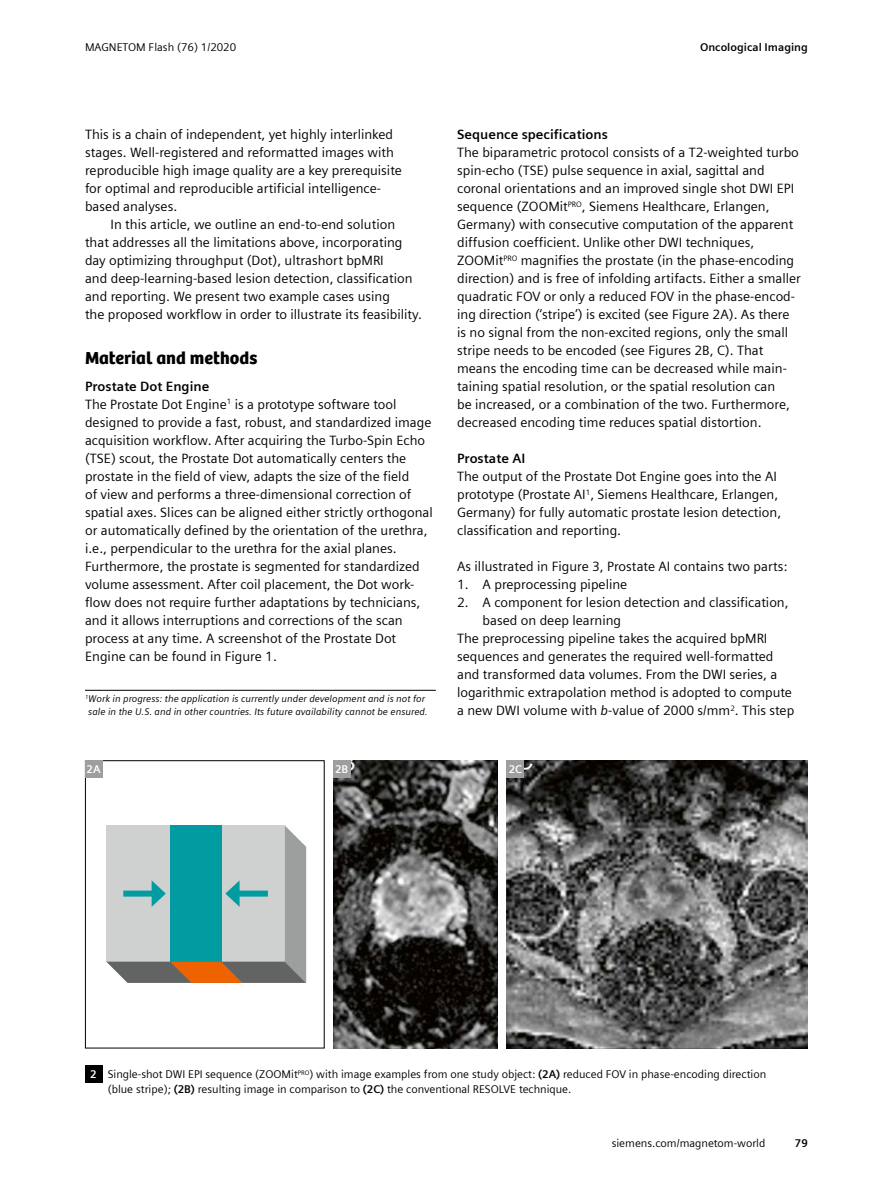
<style>
.page{position:relative;width:893px;height:1191px;background:#fff}
.page>*{position:absolute;margin:0;border:0;box-sizing:border-box;transform-origin:0 0}
.t1{font:18px "SH Bree Headline Regular";color:#000}
.t2{font:13.5px/18px "Siemens Sans";color:#000}
.t3{font:700 13.5px "Siemens Sans";color:#000}
.t4{font:11.25px/15px "Siemens Sans";color:#000}
.t5{font:700 11.25px "Siemens Sans";color:#000}
.t6{font:700 11.25px "Siemens Sans";color:#fff}
.t7{font:italic 9.75px/13.5px "Siemens Sans";color:#000;text-align:center}
.s1{font-weight:700}
.s2{font-style:italic}
.s3{font-weight:700;color:#fff}
</style>
<div class="page">
<hr style="left:85px;top:690px;width:351px;height:1px;background:#000">
<div style="left:85px;top:1065px;width:17px;height:17px;background:#000"></div>
<img style="left:507px;top:760px;width:301px;height:288px">
<div style="left:507px;top:760px;width:17px;height:17px;background:#9d9e9e"></div>
<img style="left:333px;top:760px;width:165px;height:288px">
<div style="left:333px;top:760px;width:17px;height:17px;background:#9d9e9e"></div>
<div style="left:85px;top:760px;width:240px;height:288px;border:1px solid #000"></div>
<svg style="left:106px;top:825px;width:200px;height:158px;background:#8fb2b0"></svg>
<div style="left:85px;top:760px;width:17px;height:17px;background:#9d9e9e"></div>
<p class="t4" style="left:85px;top:39px;width:153px">MAGNETOM Flash (76) 1/2020</p>
<p class="t5" style="left:700px;top:39px;width:109px">Oncological Imaging</p>
<p class="t2" style="left:85px;top:124px;width:318px">This is a chain of independent, yet highly interlinked stages. Well-registered and reformatted images with reproducible high image quality are a key prerequisite for optimal and reproducible artificial intelligence&shy;based analyses.</p>
<p class="t2" style="left:85px;top:214px;width:338px;text-indent:26px">In this article, we outline an end-to-end solution that addresses all the limitations above, incorporating day optimizing throughput (Dot), ultrashort bpMRI<br>and deep-learning-based lesion detection, classification and reporting. We present two example cases using<br>the proposed workflow in order to illustrate its feasibility.</p>
<h1 class="t1" style="left:85px;top:344px;width:174px">Material and methods</h1>
<p class="t2" style="left:85px;top:376px;width:349px"><span class="s1">Prostate Dot Engine<br></span>The Prostate Dot Engine<sup>1</sup> is a prototype software tool designed to provide a fast, robust, and standardized image acquisition workflow. After acquiring the Turbo-Spin Echo (TSE) scout, the Prostate Dot automatically centers the prostate in the field of view, adapts the size of the field<br>of view and performs a three-dimensional correction of spatial axes. Slices can be aligned either strictly orthogonal or automatically defined by the orientation of the urethra, i.e., perpendicular to the urethra for the axial planes.<br>Furthermore, the prostate is segmented for standardized volume assessment. After coil placement, the Dot work&shy;flow does not require further adaptations by technicians, and it allows interruptions and corrections of the scan process at any time. A screenshot of the Prostate Dot Engine can be found in Figure 1.</p>
<p class="t7" style="left:85px;top:691px;width:344px"><sup>1</sup>Work in progress: the application is currently under development and is not for sale in the U.S. and in other countries. Its future availability cannot be ensured.</p>
<p class="t3" style="left:457px;top:124px;width:152px">Sequence specifications</p>
<p class="t2" style="left:457px;top:142px;width:345px">The biparametric protocol consists of a T2-weighted turbo spin-echo (TSE) pulse sequence in axial, sagittal and coronal orientations and an improved single shot DWI EPI sequence (ZOOMit<sup>PRO</sup>, Siemens Healthcare, Erlangen, Germany) with consecutive computation of the apparent diffusion coefficient. Unlike other DWI techniques, ZOOMit<sup>PRO</sup> magnifies the prostate (in the phase-encoding direction) and is free of infolding artifacts. Either a smaller quadratic FOV or only a reduced FOV in the phase-encod&shy;ing direction (‘stripe’) is excited (see Figure 2A). As there is no signal from the non-excited regions, only the small stripe needs to be encoded (see Figures 2B, C). That means the encoding time can be decreased while main&shy;taining spatial resolution, or the spatial resolution can<br>be increased, or a combination of the two. Furthermore, decreased encoding time reduces spatial distortion.</p>
<p class="t3" style="left:457px;top:448px;width:70px">Prostate AI</p>
<p class="t2" style="left:457px;top:466px;width:326px">The output of the Prostate Dot Engine goes into the AI prototype (Prostate AI<sup>1</sup>, Siemens Healthcare, Erlangen, Germany) for fully automatic prostate lesion detection, classification and reporting.</p>
<p class="t2" style="left:457px;top:556px;width:332px">As illustrated in Figure 3, Prostate AI contains two parts:</p>
<p class="t2" style="left:457px;top:574px;width:172px">1. A preprocessing pipeline</p>
<p class="t2" style="left:457px;top:592px;width:333px">2. A component for lesion detection and classification,</p>
<p class="t2" style="left:483px;top:610px;width:140px">based on deep learning</p>
<p class="t2" style="left:457px;top:628px;width:312px">The preprocessing pipeline takes the acquired bpMRI</p>
<p class="t2" style="left:457px;top:646px;width:318px">sequences and generates the required well-formatted</p>
<p class="t2" style="left:457px;top:664px;width:322px">and transformed data volumes. From the DWI series, a</p>
<p class="t2" style="left:457px;top:682px;width:336px">logarithmic extrapolation method is adopted to compute</p>
<p class="t2" style="left:457px;top:700px;width:339px">a new DWI volume with <span class="s2">b</span>-value of 2000 s/mm<sup>2</sup>. This step</p>
<p class="t6" style="left:87px;top:760px;width:16px">2A</p>
<p class="t6" style="left:335px;top:760px;width:15px">2B</p>
<p class="t6" style="left:509px;top:760px;width:15px">2C</p>
<p class="t4" style="left:108px;top:1066px;width:660px;text-indent:-17px"><span class="s3">2</span> Single-shot DWI EPI sequence (ZOOMit<sup>PRO</sup>) with image examples from one study object: <span class="s1">(2A)</span> reduced FOV in phase-encoding direction (blue stripe); <span class="s1">(2B)</span> resulting image in comparison to <span class="s1">(2C)</span> the conventional RESOLVE technique.</p>
<p class="t4" style="left:612px;top:1135px;width:155px">siemens.com/magnetom-world</p>
<p class="t5" style="left:795px;top:1135px;width:15px">79</p>
</div>
